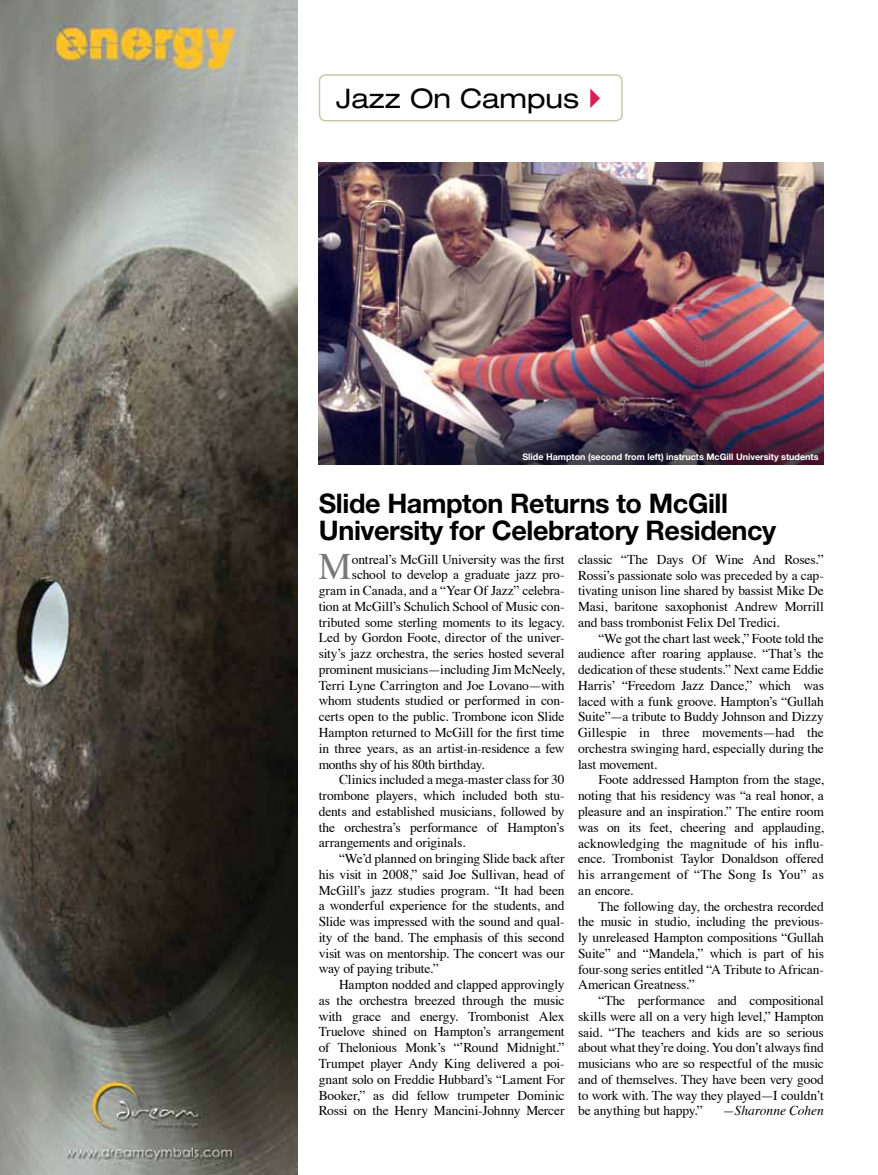
<style>
.page{position:relative;width:878px;height:1175px;background:#fff}
.page>*{position:absolute;margin:0;border:0;box-sizing:border-box;transform-origin:0 0}
.t1{font:37.35px "Times";color:#797777}
.t2{font:700 27px/27px "Helvetica Neue";letter-spacing:-.015em;color:#000}
.t3{font:expanded 27px "Helvetica Neue";color:#000}
.t4{font:13.5px/15.8px "Times";letter-spacing:-.01em;color:#000;text-align:justify}
.t5{font:italic 13.5px "Times";color:#000}
.t6{font:700 9px "Helvetica Neue";color:#fff}
</style>
<div class="page">
<div style="left:319px;top:74px;width:303px;height:47px;border:2px solid #c9c6aa;border-radius:6px"></div>
<img style="left:319px;top:162px;width:504px;height:303px">
<img style="left:0;top:0;width:297px;height:1174px">
<h2 class="t3" style="left:336px;top:82px;width:245px">Jazz On Campus</h2>
<p class="t6" style="left:522px;top:451px;width:297px">Slide Hampton (second from left) instructs McGill University students</p>
<h2 class="t2" style="left:319px;top:489px;width:459px">Slide Hampton Returns to McGill<br>University for Celebratory Residency</h2>
<h1 class="t1" style="left:318px;top:532px;width:35px">M</h1>
<p class="t4" style="left:352px;top:550px;width:214px">ontreal’s McGill University was the first</p>
<p class="t4" style="left:578px;top:550px;width:247px">classic “The Days Of Wine And Roses.” Rossi’s passionate solo was preceded by a cap&shy;tivating unison line shared by bassist Mike De Masi, baritone saxophonist Andrew Morrill and bass trombonist Felix Del Tredici.</p>
<p class="t4" style="left:578px;top:629px;width:247px;text-indent:20px">“We got the chart last week,” Foote told the audience after roaring applause. “That’s the dedication of these students.” Next came Eddie Harris’ “Freedom Jazz Dance,” which was laced with a funk groove. Hampton’s “Gullah Suite”—a tribute to Buddy Johnson and Dizzy Gillespie in three movements—had the orchestra swinging hard, especially during the last movement.</p>
<p class="t4" style="left:578px;top:771px;width:247px;text-indent:20px">Foote addressed Hampton from the stage, noting that his residency was “a real honor, a pleasure and an inspiration.” The entire room was on its feet, cheering and applauding, acknowledging the magnitude of his influ&shy;ence. Trombonist Taylor Donaldson offered his arrangement of “The Song Is You” as an encore.</p>
<p class="t4" style="left:578px;top:897px;width:247px;text-indent:20px">The following day, the orchestra recorded the music in studio, including the previous&shy;ly unreleased Hampton compositions “Gullah Suite” and “Mandela,” which is part of his four-song series entitled “A Tribute to African-American Greatness.”</p>
<p class="t4" style="left:578px;top:991px;width:247px;text-indent:20px">“The performance and compositional skills were all on a very high level,” Hampton said. “The teachers and kids are so serious about what they’re doing. You don’t always find musicians who are so respectful of the music and of themselves. They have been very good to work with. The way they played—I couldn’t be anything but happy.”</p>
<p class="t4" style="left:352px;top:566px;width:214px">school to develop a graduate jazz pro-</p>
<p class="t4" style="left:319px;top:581px;width:247px">gram in Canada, and a “Year Of Jazz” celebra-</p>
<p class="t4" style="left:319px;top:597px;width:247px">tion at McGill’s Schulich School of Music con-</p>
<p class="t4" style="left:319px;top:613px;width:247px">tributed some sterling moments to its legacy.</p>
<p class="t4" style="left:319px;top:629px;width:247px">Led by Gordon Foote, director of the univer-</p>
<p class="t4" style="left:319px;top:644px;width:247px">sity’s jazz orchestra, the series hosted several</p>
<p class="t4" style="left:319px;top:660px;width:247px">prominent musicians—including Jim McNeely,</p>
<p class="t4" style="left:319px;top:676px;width:247px">Terri Lyne Carrington and Joe Lovano—with</p>
<p class="t4" style="left:319px;top:692px;width:247px">whom students studied or performed in con-</p>
<p class="t4" style="left:319px;top:707px;width:247px">certs open to the public. Trombone icon Slide</p>
<p class="t4" style="left:319px;top:723px;width:247px">Hampton returned to McGill for the first time</p>
<p class="t4" style="left:319px;top:739px;width:247px">in three years, as an artist-in-residence a few</p>
<p class="t4" style="left:319px;top:755px;width:167px">months shy of his 80th birthday.</p>
<p class="t4" style="left:339px;top:770px;width:227px">Clinics included a mega-master class for 30</p>
<p class="t4" style="left:319px;top:786px;width:247px">trombone players, which included both stu-</p>
<p class="t4" style="left:319px;top:802px;width:247px">dents and established musicians, followed by</p>
<p class="t4" style="left:319px;top:818px;width:247px">the orchestra’s performance of Hampton’s</p>
<p class="t4" style="left:319px;top:833px;width:148px">arrangements and originals.</p>
<p class="t4" style="left:339px;top:849px;width:227px">“We’d planned on bringing Slide back after</p>
<p class="t4" style="left:319px;top:865px;width:247px">his visit in 2008,” said Joe Sullivan, head of</p>
<p class="t4" style="left:319px;top:881px;width:247px">McGill’s jazz studies program. “It had been</p>
<p class="t4" style="left:319px;top:896px;width:247px">a wonderful experience for the students, and</p>
<p class="t4" style="left:319px;top:912px;width:247px">Slide was impressed with the sound and qual-</p>
<p class="t4" style="left:319px;top:928px;width:247px">ity of the band. The emphasis of this second</p>
<p class="t4" style="left:319px;top:944px;width:247px">visit was on mentorship. The concert was our</p>
<p class="t4" style="left:319px;top:959px;width:121px">way of paying tribute.”</p>
<p class="t4" style="left:339px;top:975px;width:227px">Hampton nodded and clapped approvingly</p>
<p class="t4" style="left:319px;top:991px;width:247px">as the orchestra breezed through the music</p>
<p class="t4" style="left:319px;top:1007px;width:247px">with grace and energy. Trombonist Alex</p>
<p class="t4" style="left:319px;top:1022px;width:247px">Truelove shined on Hampton’s arrangement</p>
<p class="t4" style="left:319px;top:1038px;width:247px">of Thelonious Monk’s “’Round Midnight.”</p>
<p class="t4" style="left:319px;top:1054px;width:247px">Trumpet player Andy King delivered a poi-</p>
<p class="t4" style="left:319px;top:1070px;width:247px">gnant solo on Freddie Hubbard’s “Lament For</p>
<p class="t4" style="left:319px;top:1085px;width:247px">Booker,” as did fellow trumpeter Dominic</p>
<p class="t4" style="left:319px;top:1101px;width:247px">Rossi on the Henry Mancini-Johnny Mercer</p>
<p class="t5" style="left:722px;top:1099px;width:103px">—Sharonne Cohen</p>
</div>
